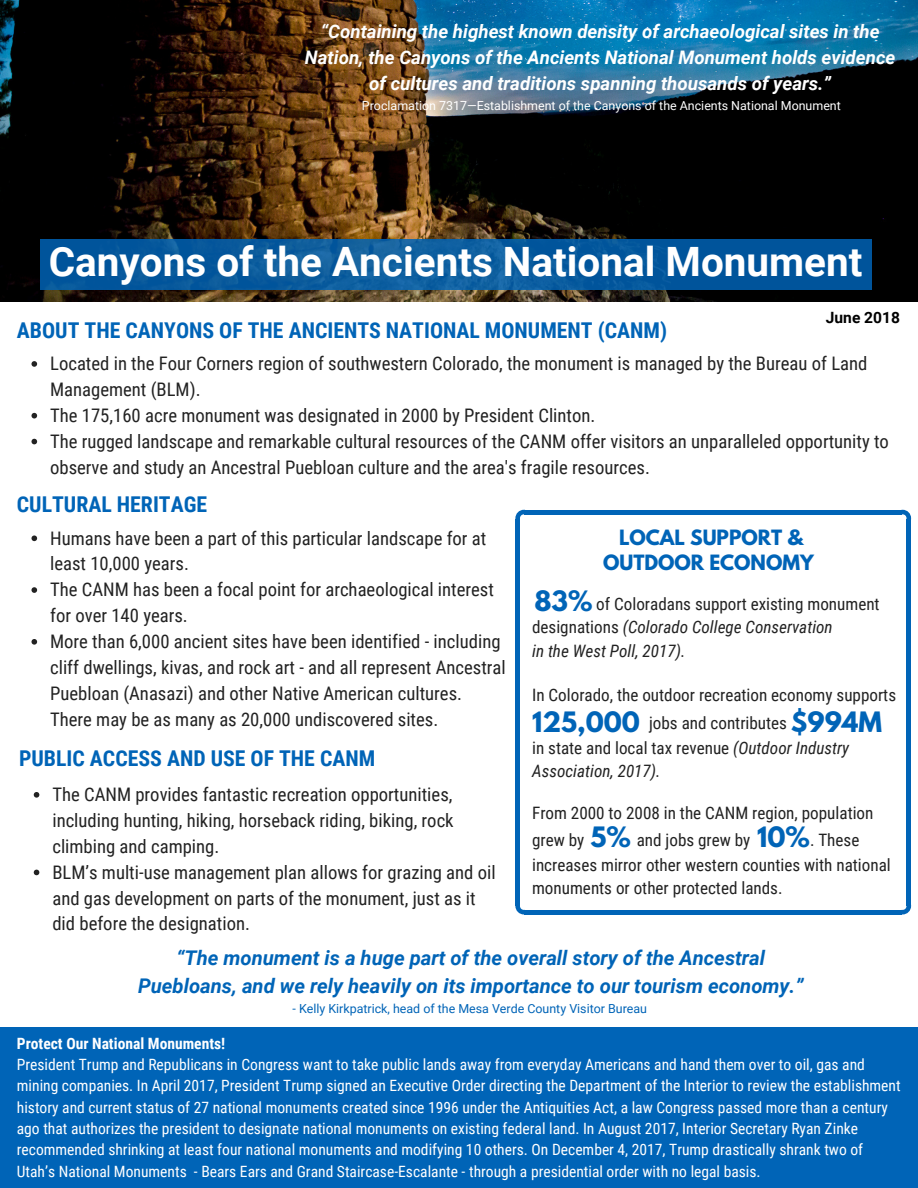
<style>
.page{position:relative;width:918px;height:1188px;background:#fff}
.page>*{position:absolute;margin:0;border:0;box-sizing:border-box;transform-origin:0 0}
.t1{font:700 40.5px "Roboto";color:#fff}
.t2{font:700 24.9px "League Spartan";color:#0064b7}
.t3{font:700 21.75px "Roboto Condensed";color:#0064b7}
.t4{font:italic 700 20.25px/28.2px "Roboto";color:#0064b7;text-align:center}
.t5{font:18.75px/25.8px "Roboto Condensed";color:#222}
.t6{font:italic 700 18.75px/25.8px "Roboto";color:#fff;text-align:center}
.t7{font:700 18.75px/25.8px "League Spartan";color:#0064b7;text-align:center}
.t8{font:17.1px/23.7px "Roboto Condensed";color:#222}
.t9{font:italic 17.1px/23.7px "Roboto Condensed";color:#222}
.t10{font:15.6px/21.3px "Roboto Condensed";color:#fff}
.t11{font:700 15.6px "Roboto Condensed";color:#fff}
.t12{font:700 15.6px "Roboto";color:#000}
.t13{font:12.45px "Roboto";color:#fff}
.t14{font:12.45px "Roboto";color:#0064b7}
.s1{font-style:normal}
.s2{font-family:"League Spartan";font-weight:700;font-size:24.9px;color:#0064b7}
</style>
<div class="page">
<img style="left:0;top:0;width:918px;height:302px">
<svg style="left:41px;top:240px;width:831px;height:50px;background:#06599d"></svg>
<svg style="left:32px;top:361px;width:5px;height:6px"></svg>
<svg style="left:32px;top:413px;width:5px;height:5px"></svg>
<svg style="left:32px;top:439px;width:5px;height:5px"></svg>
<svg style="left:32px;top:536px;width:5px;height:5px"></svg>
<svg style="left:32px;top:587px;width:5px;height:6px"></svg>
<svg style="left:32px;top:639px;width:5px;height:6px"></svg>
<div style="left:0;top:1027px;width:918px;height:161px;background:#0064b7"></div>
<hr style="left:525px;top:510px;width:377px;height:4px;background:#0064b7">
<svg style="left:901px;top:510px;width:10px;height:9px"></svg>
<svg style="left:515px;top:510px;width:10px;height:9px"></svg>
<hr style="left:907px;top:519px;width:4px;height:386px;background:#0064b7">
<svg style="left:901px;top:905px;width:10px;height:9px"></svg>
<div style="left:515px;top:519px;width:5px;height:386px;background:#0064b7"></div>
<hr style="left:525px;top:910px;width:377px;height:4px;background:#0064b7">
<svg style="left:515px;top:905px;width:10px;height:9px"></svg>
<svg style="left:34px;top:792px;width:5px;height:6px"></svg>
<svg style="left:34px;top:870px;width:5px;height:5px"></svg>
<p class="t6" style="left:305px;top:19px;width:592px">“Containing the highest known density of archaeological sites in the<br>Nation, the Canyons of the Ancients National Monument holds evidence of cultures and traditions spanning thousands of years.”</p>
<p class="t13" style="left:362px;top:99px;width:480px">Proclamation 7317—Establishment of the Canyons of the Ancients National Monument</p>
<h1 class="t1" style="left:49px;top:238px;width:815px">Canyons of the Ancients National Monument</h1>
<p class="t3" style="left:17px;top:317px;width:652px">ABOUT THE CANYONS OF THE ANCIENTS NATIONAL MONUMENT (CANM)</p>
<p class="t12" style="left:826px;top:308px;width:76px">June 2018</p>
<p class="t5" style="left:50px;top:351px;width:840px">Located in the Four Corners region of southwestern Colorado, the monument is managed by the Bureau of Land Management (BLM).<br>The 175,160 acre monument was designated in 2000 by President Clinton.<br>The rugged landscape and remarkable cultural resources of the CANM offer visitors an unparalleled opportunity to observe and study an Ancestral Puebloan culture and the area's fragile resources.</p>
<p class="t3" style="left:17px;top:492px;width:192px">CULTURAL HERITAGE</p>
<p class="t5" style="left:50px;top:525px;width:457px">Humans have been a part of this particular landscape for at least 10,000 years.<br>The CANM has been a focal point for archaeological interest for over 140 years.<br>More than 6,000 ancient sites have been identified - including cliff dwellings, kivas, and rock art - and all represent Ancestral Puebloan (Anasazi) and other Native American cultures.<br>There may be as many as 20,000 undiscovered sites.</p>
<p class="t3" style="left:19px;top:746px;width:358px">PUBLIC ACCESS AND USE OF THE CANM</p>
<p class="t5" style="left:52px;top:782px;width:445px">The CANM provides fantastic recreation opportunities, including hunting, hiking, horseback riding, biking, rock climbing and camping.<br>BLM’s multi-use management plan allows for grazing and oil and gas development on parts of the monument, just as it did before the designation.</p>
<p class="t7" style="left:603px;top:526px;width:212px">LOCAL SUPPORT &amp;<br>OUTDOOR ECONOMY</p>
<h2 class="t2" style="left:534px;top:588px;width:60px">83%</h2>
<p class="t9" style="left:532px;top:592px;width:349px;text-indent:64px"><span class="s1">of Coloradans support existing monument designations</span> (Colorado College Conservation<br>in the West Poll, 2017).</p>
<p class="t8" style="left:532px;top:683px;width:365px">In Colorado, the outdoor recreation economy supports</p>
<h2 class="t2" style="left:532px;top:710px;width:109px">125,000</h2>
<h2 class="t2" style="left:791px;top:710px;width:93px">$994M</h2>
<p class="t8" style="left:649px;top:711px;width:139px">jobs and contributes</p>
<p class="t9" style="left:532px;top:736px;width:319px"><span class="s1">in state and local tax revenue</span> (Outdoor Industry<br>Association, 2017).</p>
<p class="t8" style="left:532px;top:801px;width:343px">From 2000 to 2008 in the CANM region, population</p>
<p class="t8" style="left:532px;top:853px;width:360px">increases mirror other western counties with national monuments or other protected lands.</p>
<p class="t8" style="left:532px;top:828px;width:329px">grew by <span class="s2">5%</span> and jobs grew by <span class="s2">10%</span>. These</p>
<p class="t4" style="left:138px;top:944px;width:667px">“The monument is a huge part of the overall story of the Ancestral<br>Puebloans, and we rely heavily on its importance to our tourism economy.”</p>
<p class="t14" style="left:293px;top:1001px;width:356px">- Kelly Kirkpatrick, head of the Mesa Verde County Visitor Bureau</p>
<p class="t11" style="left:17px;top:1034px;width:210px">Protect Our National Monuments!</p>
<p class="t10" style="left:17px;top:1054px;width:885px">President Trump and Republicans in Congress want to take public lands away from everyday Americans and hand them over to oil, gas and mining companies. In April 2017, President Trump signed an Executive Order directing the Department of the Interior to review the establishment history and current status of 27 national monuments created since 1996 under the Antiquities Act, a law Congress passed more than a century ago that authorizes the president to designate national monuments on existing federal land. In August 2017, Interior Secretary Ryan Zinke recommended shrinking at least four national monuments and modifying 10 others. On December 4, 2017, Trump drastically shrank two of Utah’s National Monuments - Bears Ears and Grand Staircase-Escalante - through a presidential order with no legal basis.</p>
</div>
